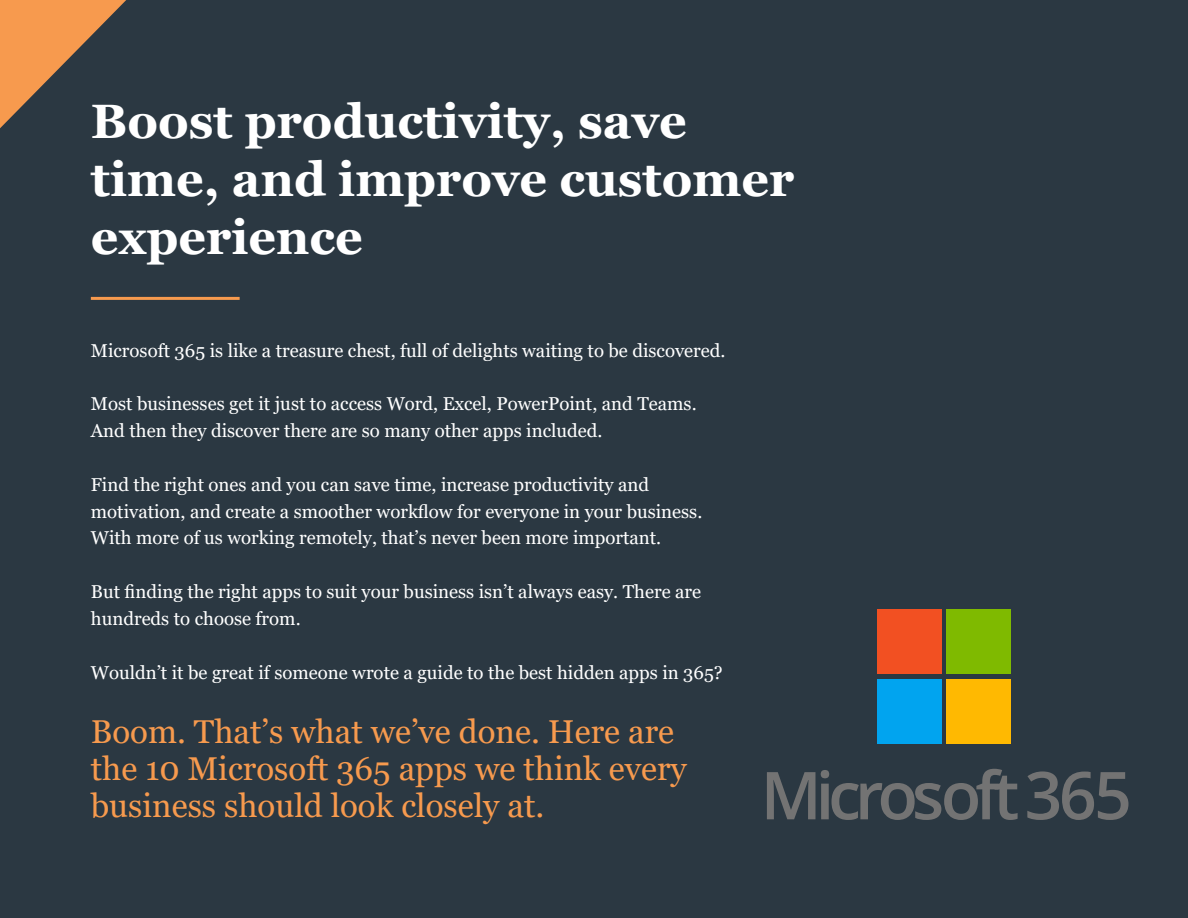
<style>
.page{position:relative;width:1188px;height:918px;background:#2b3842}
.page>*{position:absolute;margin:0;border:0;box-sizing:border-box;transform-origin:0 0}
.t1{font:700 48.3px/57.9px "Georgia";color:#fff}
.t2{font:33px/37.2px "Georgia";color:#f79a4e}
.t3{font:18.6px/26.8px "Georgia";color:#fff}
</style>
<div class="page">
<hr style="left:91px;top:297px;width:149px;height:3px;background:#f79a4e">
<svg style="left:0;top:0;width:126px;height:128px"></svg>
<div style="left:878px;top:610px;width:64px;height:64px;background:#f25022"></div>
<div style="left:946px;top:610px;width:65px;height:64px;background:#7fba00"></div>
<div style="left:878px;top:679px;width:64px;height:64px;background:#01a4ef"></div>
<div style="left:946px;top:679px;width:65px;height:64px;background:#ffb901"></div>
<svg style="left:767px;top:769px;width:361px;height:51px"></svg>
<p class="t1" style="left:91px;top:93px;width:705px">Boost productivity, save time, and improve customer experience</p>
<p class="t3" style="left:91px;top:337px;width:636px">Microsoft 365 is like a treasure chest, full of delights waiting to be discovered.</p>
<p class="t3" style="left:91px;top:391px;width:607px">Most businesses get it just to access Word, Excel, PowerPoint, and Teams.<br>And then they discover there are so many other apps included.</p>
<p class="t3" style="left:91px;top:471px;width:613px">Find the right ones and you can save time, increase productivity and motivation, and create a smoother workflow for everyone in your business.<br>With more of us working remotely, that’s never been more important.</p>
<p class="t3" style="left:91px;top:579px;width:612px">But finding the right apps to suit your business isn’t always easy. There are hundreds to choose from.</p>
<p class="t3" style="left:91px;top:659px;width:633px">Wouldn’t it be great if someone wrote a guide to the best hidden apps in 365?</p>
<p class="t2" style="left:91px;top:714px;width:598px">Boom. That’s what we’ve done. Here are the 10 Microsoft 365 apps we think every business should look closely at.</p>
</div>
